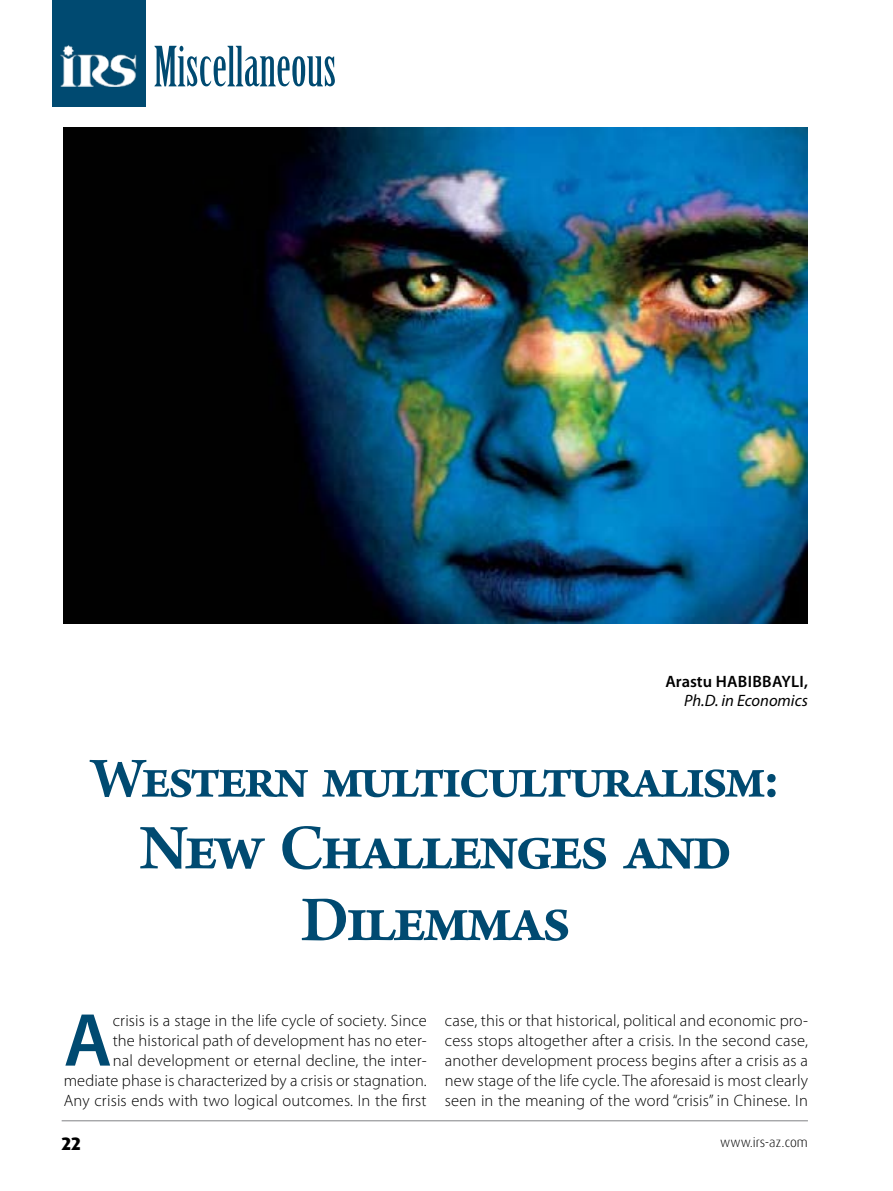
<style>
.page{position:relative;width:893px;height:1191px;background:#fff}
.page>*{position:absolute;margin:0;border:0;box-sizing:border-box;transform-origin:0 0}
.t1{font:600 75.75px "Myriad Pro";color:#004a71}
.t2{font:600 67.5px/71.7px "Arno Pro";letter-spacing:-.05em;color:#004a71;text-align:center}
.t3{font:600 60px "Arno Pro";letter-spacing:-.05em;color:#004a71}
.t4{font:54.15px "Birch Std";color:#004a71}
.t5{font:800 18px "Dax Pro";color:#000}
.t6{font:300 16.5px/20px "Myriad Pro";letter-spacing:.01em;color:#000;text-align:right}
.t7{font:600 16.5px "Myriad Pro";letter-spacing:.01em;color:#000}
.t8{font:italic 16.5px "Myriad Pro";color:#000}
.t9{font:300 13.5px "Dax Pro";color:#000}
</style>
<div class="page">
<hr style="left:62px;top:1120px;width:746px;height:1px;background:#808285">
<img style="left:64px;top:128px;width:744px;height:496px">
<div style="left:52px;top:0;width:94px;height:106px;background:#004a71"></div>
<img style="left:60px;top:45px;width:77px;height:41px">
<h3 class="t4" style="left:154px;top:36px;width:184px">Miscellaneous</h3>
<p class="t7" style="left:665px;top:670px;width:144px">Arastu HABIBBAYLI,</p>
<p class="t8" style="left:684px;top:690px;width:125px">Ph.D. in Economics</p>
<h3 class="t3" style="left:91px;top:744px;width:690px">Western multiculturalism:</h3>
<h2 class="t2" style="left:139px;top:815px;width:595px">New Challenges and<br>Dilemmas</h2>
<p class="t6" style="left:64px;top:1010px;width:365px">crisis is a stage in the life cycle of society. Since<br>the historical path of development has no eter-<br>nal development or eternal decline, the inter&shy;mediate phase is characterized by a crisis or stagnation.<br>Any crisis ends with two logical outcomes. In the first</p>
<p class="t6" style="left:445px;top:1010px;width:365px;text-align:justify">case, this or that historical, political and economic pro&shy;cess stops altogether after a crisis. In the second case, another development process begins after a crisis as a new stage of the life cycle. The aforesaid is most clearly seen in the meaning of the word “crisis” in Chinese. In</p>
<h1 class="t1" style="left:64px;top:992px;width:50px">A</h1>
<p class="t5" style="left:62px;top:1131px;width:21px">22</p>
<p class="t9" style="left:720px;top:1133px;width:89px">www.irs-az.com</p>
</div>
